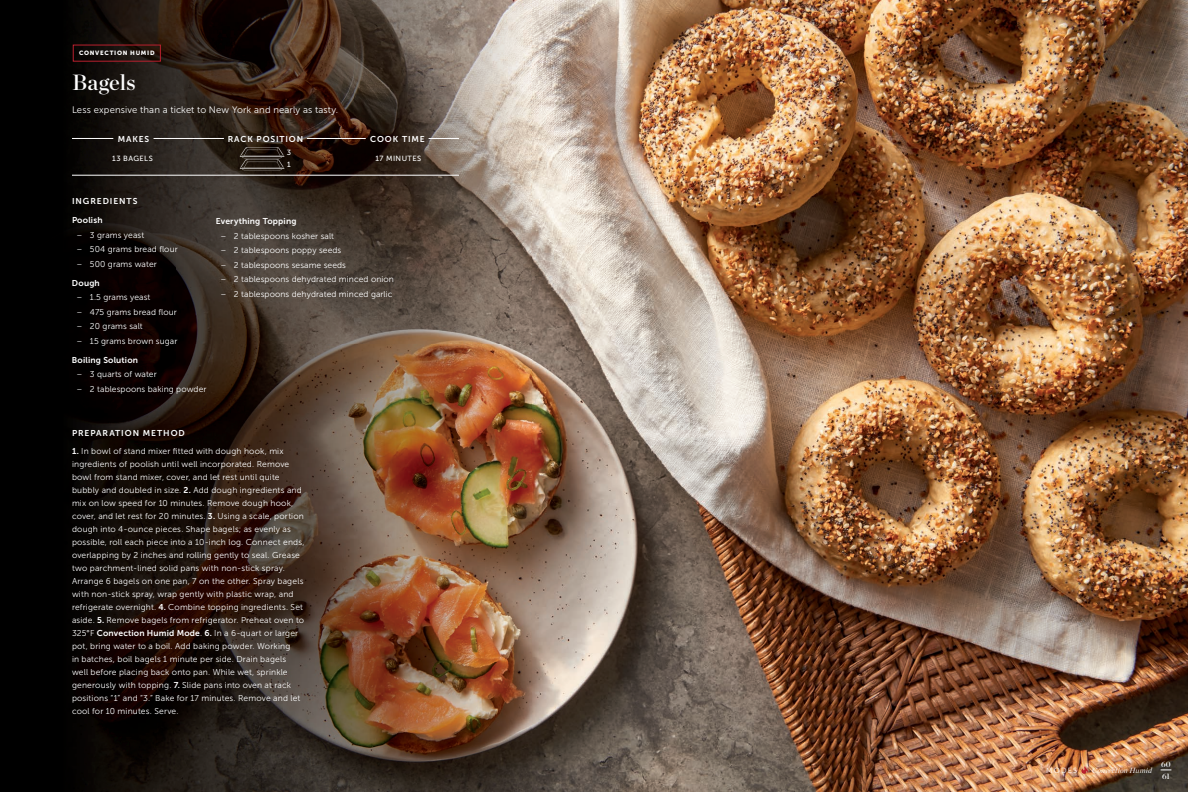
<style>
.page{position:relative;width:1188px;height:792px;background:#fff}
.page>*{position:absolute;margin:0;border:0;box-sizing:border-box;transform-origin:0 0}
.t1{font:22px "Chronicle Display Semi";letter-spacing:.015em;color:#fff}
.t2{font:9.5px "Museo Sans 300";letter-spacing:.015em;color:#fff}
.t3{font:8.5px/13px "Museo Sans 300";letter-spacing:.015em;color:#fff}
.t4{font:8.5px "Museo Sans 700";letter-spacing:.095em;color:#fff}
.t5{font:8.5px "Museo Sans 700";letter-spacing:.02em;color:#fff}
.t6{font:8px/12px "Chronicle Display Semi";color:#fff}
.t7{font:7.5px/12px "Museo Sans 500";letter-spacing:.055em;color:#fff}
.t8{font:italic 7.5px "Chronicle Display";letter-spacing:.02em;color:#fff}
.t9{font:7.5px "Museo Sans 300";letter-spacing:.15em;color:#fff}
.t10{font:6.1px "Museo Sans 900";letter-spacing:.12em;color:#fff}
.s1{font-family:"Museo Sans 700"}
</style>
<div class="page">
<img style="left:0;top:0;width:1188px;height:792px">
<hr style="left:72px;top:138px;width:41px;height:1px;background:#fff">
<hr style="left:154px;top:138px;width:70px;height:1px;background:#fff">
<hr style="left:307px;top:138px;width:59px;height:1px;background:#fff">
<hr style="left:429px;top:138px;width:30px;height:1px;background:#fff">
<svg style="left:240px;top:147px;width:44px;height:23px"></svg>
<hr style="left:72px;top:175px;width:387px;height:1px;background:#fff">
<div style="left:73px;top:45px;width:88px;height:17px;border:1px solid #b9202e"></div>
<svg style="left:1081px;top:766px;width:8px;height:8px"></svg>
<p class="t10" style="left:79px;top:50px;width:77px">CONVECTION HUMID</p>
<h1 class="t1" style="left:72px;top:65px;width:65px">Bagels</h1>
<p class="t2" style="left:72px;top:104px;width:268px">Less expensive than a ticket to New York and nearly as tasty.</p>
<p class="t4" style="left:118px;top:134px;width:33px">MAKES</p>
<p class="t4" style="left:228px;top:134px;width:77px">RACK POSITION</p>
<p class="t4" style="left:370px;top:134px;width:56px">COOK TIME</p>
<p class="t7" style="left:112px;top:153px;width:42px">13 BAGELS</p>
<p class="t7" style="left:287px;top:147px;width:6px">3<br>1</p>
<p class="t7" style="left:376px;top:153px;width:47px">17 MINUTES</p>
<p class="t4" style="left:72px;top:197px;width:67px">INGREDIENTS</p>
<p class="t5" style="left:72px;top:216px;width:32px">Poolish</p>
<p class="t3" style="left:76px;top:228px;width:69px">– 3 grams yeast</p>
<p class="t3" style="left:76px;top:243px;width:103px">– 504 grams bread flour</p>
<p class="t3" style="left:76px;top:257px;width:82px">– 500 grams water</p>
<p class="t4" style="left:72px;top:278px;width:29px">Dough</p>
<p class="t3" style="left:76px;top:291px;width:75px">– 1.5 grams yeast</p>
<p class="t3" style="left:76px;top:305px;width:102px">– 475 grams bread flour</p>
<p class="t3" style="left:76px;top:320px;width:68px">– 20 grams salt</p>
<p class="t3" style="left:76px;top:334px;width:102px">– 15 grams brown sugar</p>
<p class="t5" style="left:72px;top:355px;width:68px">Boiling Solution</p>
<p class="t3" style="left:76px;top:368px;width:82px">– 3 quarts of water</p>
<p class="t3" style="left:76px;top:382px;width:132px">– 2 tablespoons baking powder</p>
<p class="t5" style="left:216px;top:216px;width:82px">Everything Topping</p>
<p class="t3" style="left:220px;top:229px;width:115px">– 2 tablespoons kosher salt</p>
<p class="t3" style="left:220px;top:244px;width:122px">– 2 tablespoons poppy seeds</p>
<p class="t3" style="left:220px;top:258px;width:127px">– 2 tablespoons sesame seeds</p>
<p class="t3" style="left:220px;top:273px;width:175px">– 2 tablespoons dehydrated minced onion</p>
<p class="t3" style="left:220px;top:287px;width:174px">– 2 tablespoons dehydrated minced garlic</p>
<p class="t4" style="left:72px;top:428px;width:114px">PREPARATION METHOD</p>
<p class="t3" style="left:72px;top:444px;width:234px"><span class="s1">1.</span> In bowl of stand mixer fitted with dough hook, mix ingredients of poolish until well incorporated. Remove bowl from stand mixer, cover, and let rest until quite bubbly and doubled in size. <span class="s1">2.</span> Add dough ingredients and mix on low speed for 10 minutes. Remove dough hook, cover, and let rest for 20 minutes. <span class="s1">3.</span> Using a scale, portion dough into 4-ounce pieces. Shape bagels; as evenly as possible, roll each piece into a 10-inch log. Connect ends, overlapping by 2 inches and rolling gently to seal. Grease two parchment-lined solid pans with non-stick spray.<br>Arrange 6 bagels on one pan, 7 on the other. Spray bagels with non-stick spray, wrap gently with plastic wrap, and refrigerate overnight. <span class="s1">4.</span> Combine topping ingredients. Set aside. <span class="s1">5.</span> Remove bagels from refrigerator. Preheat oven to 325°F <span class="s1">Convection Humid Mode</span>. <span class="s1">6.</span> In a 6-quart or larger pot, bring water to a boil. Add baking powder. Working<br>in batches, boil bagels 1 minute per side. Drain bagels<br>well before placing back onto pan. While wet, sprinkle generously with topping. <span class="s1">7.</span> Slide pans into oven at rack positions “1” and “3.” Bake for 17 minutes. Remove and let cool for 10 minutes. Serve.</p>
<p class="t9" style="left:1046px;top:766px;width:32px">MODES</p>
<p class="t8" style="left:1092px;top:764px;width:61px">Convection Humid</p>
<p class="t6" style="left:1161px;top:758px;width:11px">60<br>61</p>
</div>
